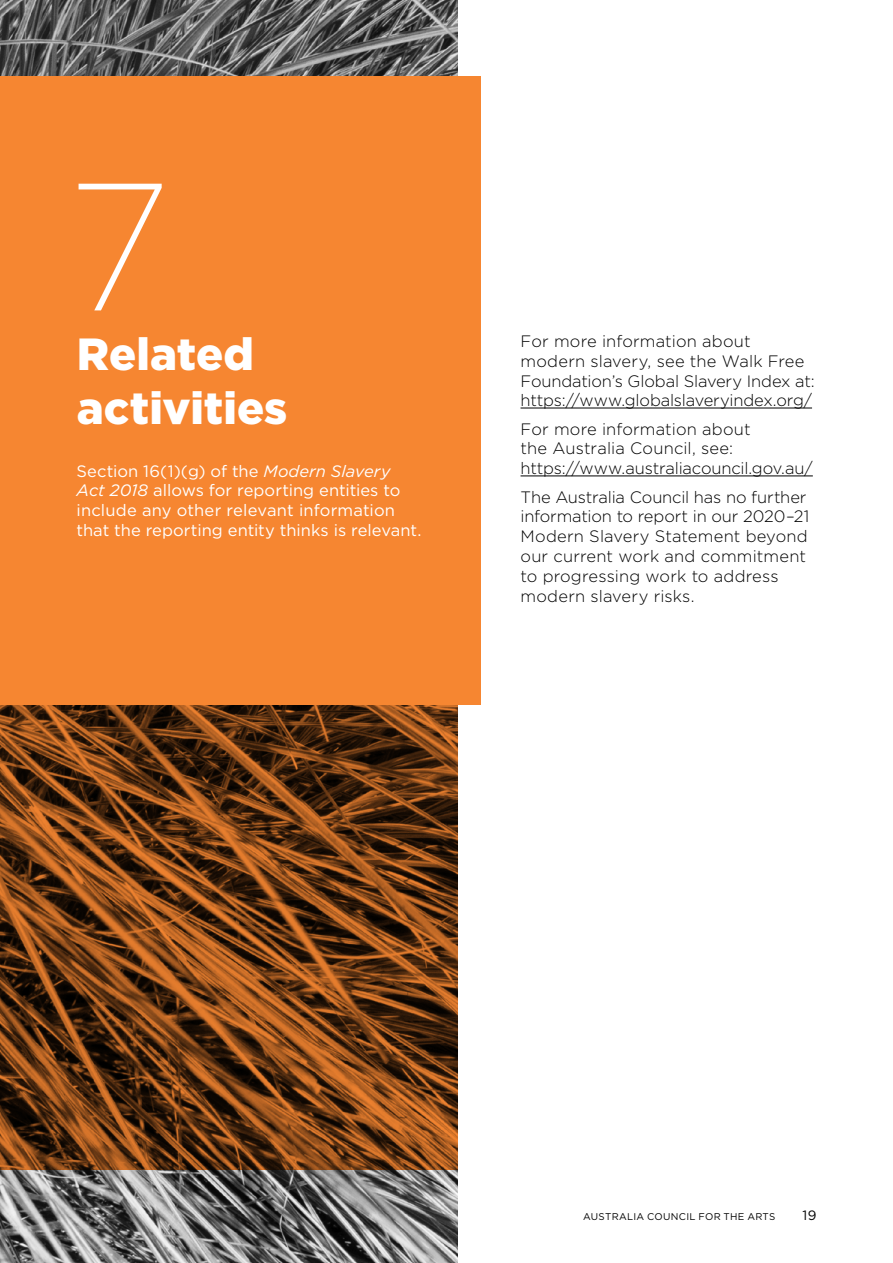
<style>
.page{position:relative;width:893px;height:1263px;background:#fff}
.page>*{position:absolute;margin:0;border:0;box-sizing:border-box;transform-origin:0 0}
.t1{font:200 181.05px "Gotham";color:#fff}
.t2{font:900 45px/54px "Gotham";color:#fff}
.t3{font:300 16.5px/19.8px "Gotham";color:#000}
.t4{font:16.5px/19.8px "Gotham";color:#fff}
.t5{font:13.5px "Gotham";color:#000}
.t6{font:9.75px "Gotham";letter-spacing:.03em;color:#000}
.s1{font-style:italic}
</style>
<div class="page">
<img style="left:0;top:0;width:457px;height:1263px">
<div style="left:0;top:77px;width:480px;height:628px;background:#f68631"></div>
<svg style="left:0;top:705px;width:457px;height:464px;background:#703d15"></svg>
<hr style="left:521px;top:408px;width:291px;height:1px;background:#000">
<hr style="left:521px;top:475px;width:292px;height:1px;background:#000">
<h1 class="t1" style="left:68px;top:134px;width:102px">7</h1>
<h2 class="t2" style="left:77px;top:326px;width:212px">Related activities</h2>
<p class="t4" style="left:77px;top:460px;width:346px">Section 16(1)(g) of the <span class="s1">Modern Slavery Act 2018</span> allows for reporting entities to include any other relevant information that the reporting entity thinks is relevant.</p>
<p class="t3" style="left:521px;top:331px;width:296px">For more information about modern slavery, see the Walk Free Foundation’s Global Slavery Index at: https://www.globalslaveryindex.org/</p>
<p class="t3" style="left:521px;top:418px;width:294px">For more information about<br>the Australia Council, see: https://www.australiacouncil.gov.au/</p>
<p class="t3" style="left:521px;top:486px;width:290px">The Australia Council has no further information to report in our 2020–21<br>Modern Slavery Statement beyond our current work and commitment to progressing work to address modern slavery risks.</p>
<p class="t6" style="left:583px;top:1210px;width:194px">AUSTRALIA COUNCIL FOR THE ARTS</p>
<p class="t5" style="left:803px;top:1207px;width:15px">19</p>
</div>
